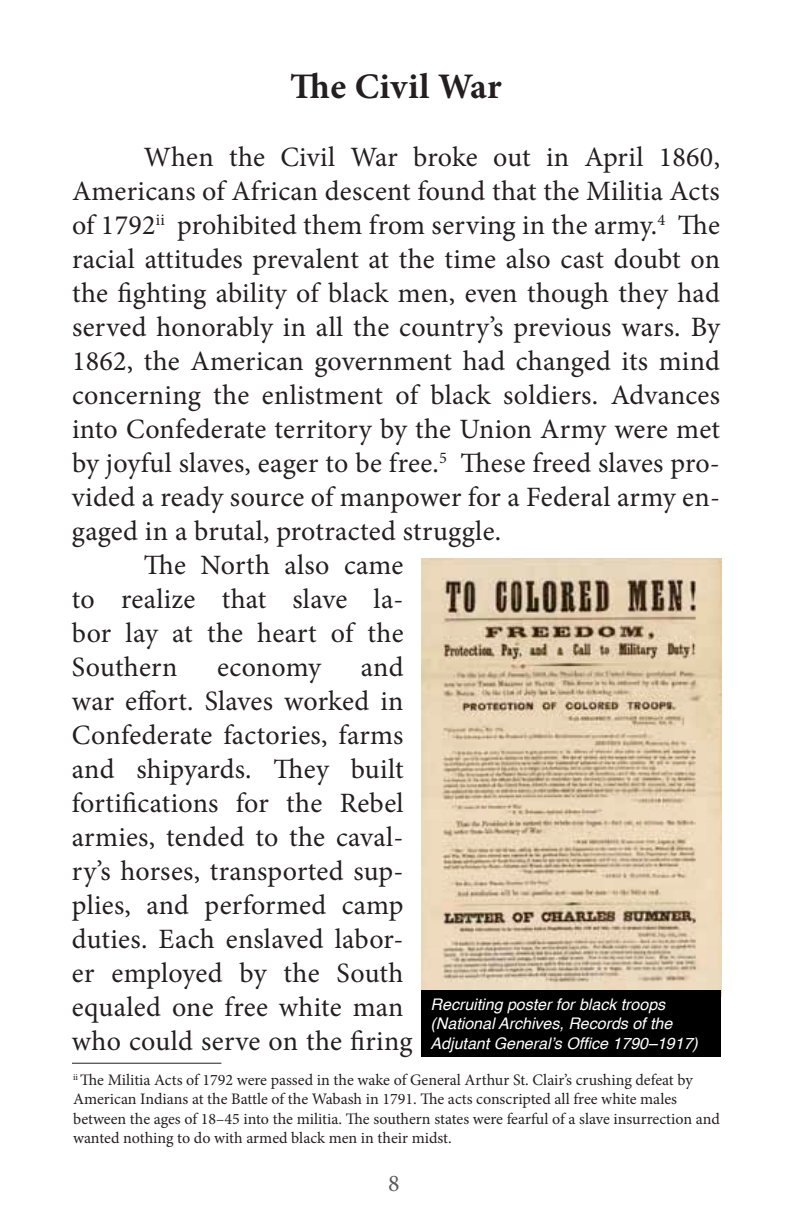
<style>
.page{position:relative;width:792px;height:1224px;background:#fff}
.page>*{position:absolute;margin:0;border:0;box-sizing:border-box;transform-origin:0 0}
.t1{font:700 36px "Minion Pro";letter-spacing:.01em;color:#231f20}
.t2{font:28px/34px "Minion Pro";letter-spacing:.01em;color:#231f20;text-align:justify}
.t3{font:24px "Minion Pro";color:#58595b}
.t4{font:16px/19.2px "Minion Pro";color:#231f20}
.t5{font:italic 16px/19.2px "Helvetica";color:#fff}
</style>
<div class="page">
<hr style="left:72px;top:1063px;width:149px;height:1px;background:#231f20">
<img style="left:422px;top:558px;width:299px;height:433px">
<div style="left:422px;top:991px;width:299px;height:66px;background:#000"></div>
<h2 class="t1" style="left:290px;top:61px;width:213px">Te Civil War</h2>
<p class="t2" style="left:72px;top:140px;width:650px;text-indent:72px">When the Civil War broke out in April 1860, Americans of African descent found that the Militia Acts of 1792<sup>ii</sup> prohibited them from serving in the army.<sup>4</sup> Te racial attitudes prevalent at the time also cast doubt on the fghting ability of black men, even though they had served honorably in all the country’s previous wars. By 1862, the American government had changed its mind concerning the enlistment of black soldiers. Advances into Confederate territory by the Union Army were met by joyful slaves, eager to be free.<sup>5</sup> Tese freed slaves pro&shy;vided a ready source of manpower for a Federal army en&shy;gaged in a brutal, protracted struggle.</p>
<p class="t2" style="left:144px;top:548px;width:261px">Te North also came</p>
<p class="t2" style="left:72px;top:582px;width:333px">to realize that slave la&shy;bor lay at the heart of the Southern</p>
<p class="t2" style="left:72px;top:650px;width:342px;text-align:left;text-indent:289px">and war efort. Slaves worked in<br>Confederate factories, farms and shipyards. Tey built fortifcations for the Rebel armies, tended to the caval&shy;ry’s horses, transported sup&shy;plies, and performed camp duties. Each enslaved labor&shy;er employed by the South equaled one free white man who could serve on the fring</p>
<p class="t4" style="left:73px;top:1071px;width:648px"><sup>ii</sup> Te Militia Acts of 1792 were passed in the wake of General Arthur St. Clair’s crushing defeat by American Indians at the Battle of the Wabash in 1791. Te acts conscripted all free white males between the ages of 18–45 into the militia. Te southern states were fearful of a slave insurrection and wanted nothing to do with armed black men in their midst.</p>
<p class="t3" style="left:388px;top:1168px;width:13px">8</p>
<p class="t2" style="left:217px;top:650px;width:105px">economy</p>
<p class="t5" style="left:431px;top:995px;width:269px">Recruiting poster for black troops (National Archives, Records of the<br>Adjutant General’s Office 1790–1917)</p>
</div>
